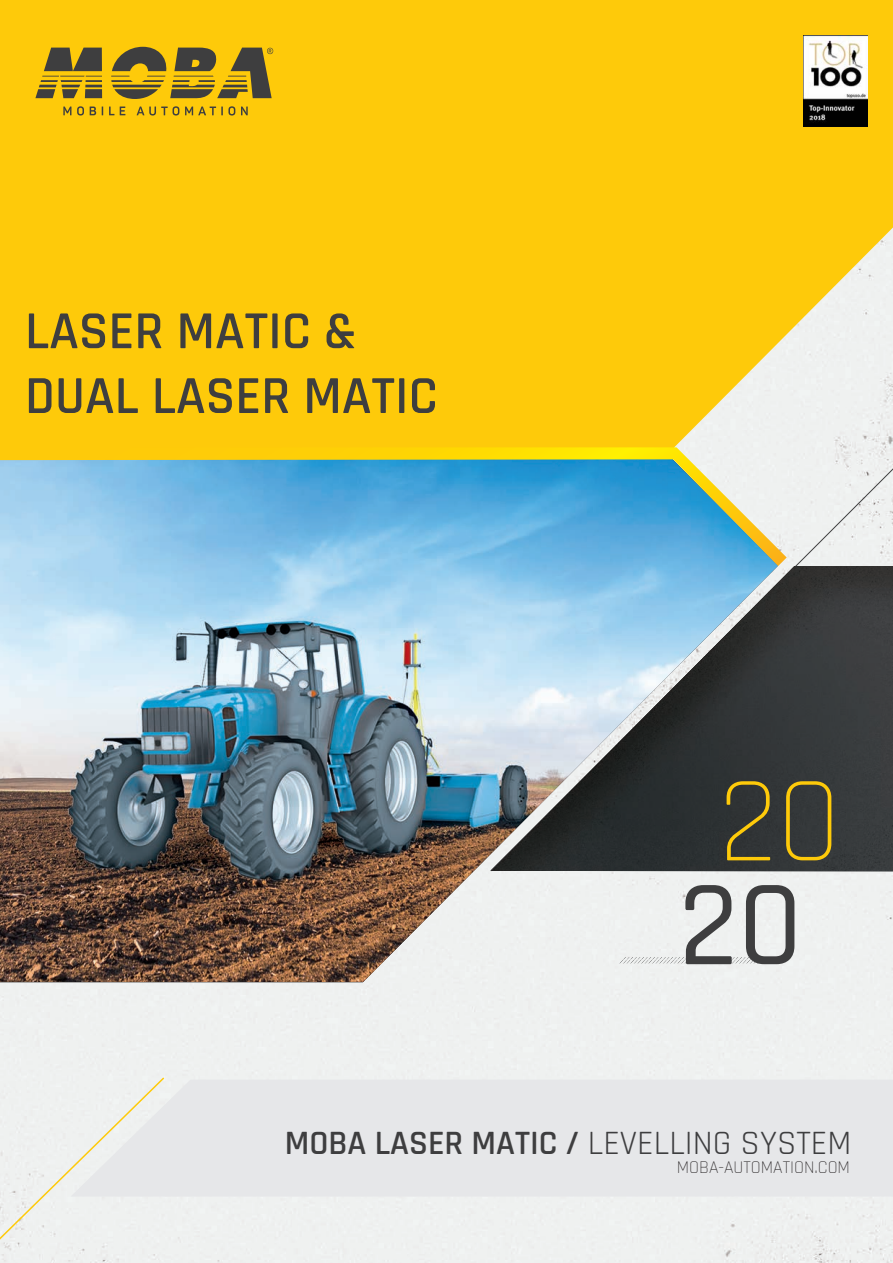
<style>
.page{position:relative;width:893px;height:1263px;background:#fff}
.page>*{position:absolute;margin:0;border:0;box-sizing:border-box;transform-origin:0 0}
.t1{font:300 123px "Rajdhani";color:#feca0a}
.t2{font:500 123px "Rajdhani";color:#3e3e3f}
.t3{font:600 54px/64.8px "Rajdhani";color:#3e3e3f}
.t4{font:600 34.5px "Rajdhani";color:#3e3e3f}
.t5{font:300 18px "Rajdhani";color:#231f20}
.s1{font-weight:400}
</style>
<div class="page">
<div style="left:0;top:0;width:893px;height:453px;background:#feca0a"></div>
<svg style="left:35px;top:48px;width:67px;height:50px;background:#967e26"></svg>
<svg style="left:111px;top:47px;width:162px;height:52px;background:#9b8225"></svg>
<svg style="left:63px;top:107px;width:8px;height:8px"></svg>
<svg style="left:77px;top:106px;width:7px;height:10px"></svg>
<svg style="left:90px;top:107px;width:6px;height:8px"></svg>
<svg style="left:109px;top:107px;width:5px;height:8px"></svg>
<svg style="left:120px;top:107px;width:5px;height:8px"></svg>
<svg style="left:137px;top:106px;width:42px;height:10px"></svg>
<svg style="left:185px;top:106px;width:50px;height:10px"></svg>
<svg style="left:241px;top:107px;width:7px;height:8px"></svg>
<div style="left:778px;top:455px;width:115px;height:417px;background:#eff1f0"></div>
<div style="left:166px;top:1079px;width:727px;height:117px;background:#e6e7e9"></div>
<svg style="left:0;top:1076px;width:166px;height:177px"></svg>
<img style="left:0;top:566px;width:778px;height:416px">
<img style="left:804px;top:36px;width:63px;height:90px">
<img style="left:617px;top:957px;width:168px;height:7px">
<img style="left:491px;top:566px;width:402px;height:305px">
<svg style="left:0;top:447px;width:787px;height:119px;background:#80bbca"></svg>
<p class="t3" style="left:25px;top:300px;width:414px">LASER MATIC &amp;<br>DUAL LASER MATIC</p>
<p class="t1" style="left:719px;top:752px;width:122px">20</p>
<p class="t2" style="left:679px;top:853px;width:125px">20</p>
<p class="t4" style="left:285px;top:1123px;width:568px">MOBA LASER MATIC / <span class="s1">LEVELLING SYSTEM</span></p>
<p class="t5" style="left:677px;top:1157px;width:175px">MOBA-AUTOMATION.COM</p>
</div>
